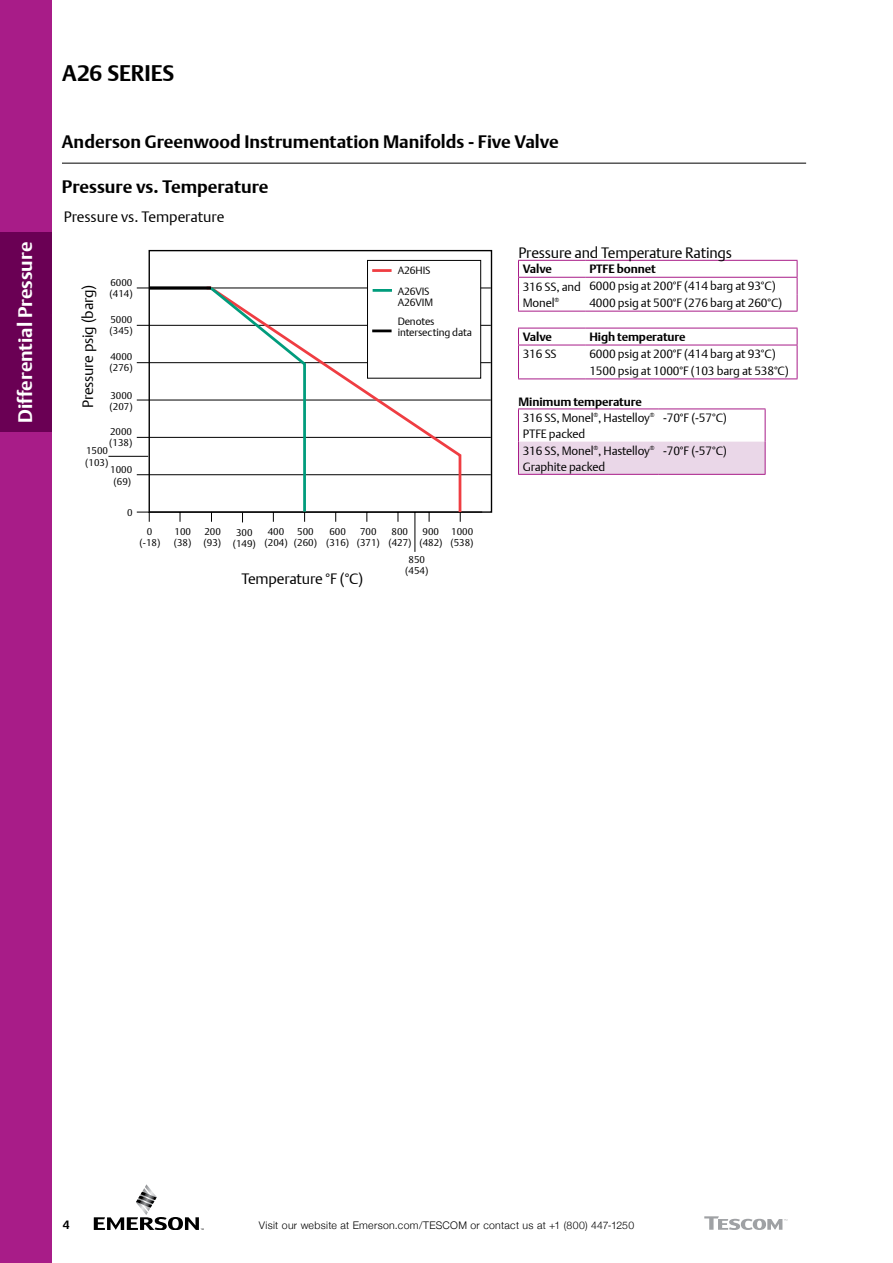
<style>
.page{position:relative;width:893px;height:1263px;background:#fff}
.page>*{position:absolute;margin:0;border:0;box-sizing:border-box;transform-origin:0 0}
.t1{font:700 22.5px "DTL Argo T";color:#000}
.t2{font:700 19.5px "DTL Argo T";color:#fff}
.t3{font:700 18px "DTL Argo T";color:#000}
.t4{font:15px "DTL Argo T Light";letter-spacing:-.01em;color:#000}
.t5{font:12px/15.8px "DTL Argo T Light";letter-spacing:-.01em;color:#000}
.t6{font:700 12px "DTL Argo T";letter-spacing:-.01em;color:#000}
.t7{font:300 10.5px "Helvetica Neue";letter-spacing:.03em;color:#000}
.t8{font:10.5px/21px "DTL Argo T Light";letter-spacing:-.01em;color:#000}
.t9{font:9.75px/11.1px "DTL Argo T Light";color:#000;text-align:center}
</style>
<div class="page">
<div style="left:0;top:0;width:51px;height:1263px;background:#a81c88"></div>
<svg style="left:94px;top:1184px;width:110px;height:46px"></svg>
<hr style="left:62px;top:163px;width:744px;height:1px;background:#000">
<svg style="left:704px;top:1216px;width:83px;height:14px"></svg>
<div style="left:0;top:233px;width:51px;height:199px;background:#6a0054"></div>
<hr style="left:415px;top:512px;width:1px;height:40px;background:#000">
<hr style="left:108px;top:456px;width:40px;height:1px;background:#000">
<hr style="left:137px;top:512px;width:345px;height:1px;background:#000">
<hr style="left:137px;top:288px;width:354px;height:1px;background:#000">
<hr style="left:137px;top:325px;width:354px;height:1px;background:#000">
<hr style="left:137px;top:362px;width:354px;height:1px;background:#000">
<hr style="left:137px;top:400px;width:354px;height:1px;background:#000">
<hr style="left:137px;top:437px;width:354px;height:1px;background:#000">
<hr style="left:137px;top:474px;width:354px;height:1px;background:#000">
<div style="left:149px;top:250px;width:343px;height:263px;border:1px solid #000"></div>
<svg style="left:204px;top:286px;width:259px;height:229px"></svg>
<svg style="left:207px;top:286px;width:102px;height:82px"></svg>
<hr style="left:149px;top:287px;width:62px;height:2px;background:#000">
<div style="left:367px;top:260px;width:114px;height:118px;background:#fff;border:1px solid #000"></div>
<hr style="left:372px;top:269px;width:20px;height:3px;background:#ef3d42">
<hr style="left:372px;top:329px;width:20px;height:3px;background:#000">
<hr style="left:373px;top:289px;width:19px;height:3px;background:#009c7c">
<hr style="left:518px;top:277px;width:67px;height:1px;background:#a81c88">
<hr style="left:585px;top:277px;width:212px;height:1px;background:#a81c88">
<hr style="left:518px;top:260px;width:67px;height:1px;background:#a81c88">
<hr style="left:585px;top:260px;width:212px;height:1px;background:#a81c88">
<svg style="left:518px;top:261px;width:1px;height:50px"></svg>
<hr style="left:518px;top:311px;width:67px;height:1px;background:#a81c88">
<svg style="left:797px;top:261px;width:1px;height:50px"></svg>
<hr style="left:585px;top:311px;width:212px;height:1px;background:#a81c88">
<hr style="left:518px;top:378px;width:67px;height:1px;background:#a81c88">
<hr style="left:585px;top:378px;width:212px;height:1px;background:#a81c88">
<hr style="left:518px;top:328px;width:67px;height:1px;background:#a81c88">
<svg style="left:518px;top:328px;width:1px;height:50px"></svg>
<hr style="left:585px;top:328px;width:212px;height:1px;background:#a81c88">
<svg style="left:797px;top:328px;width:1px;height:50px"></svg>
<hr style="left:518px;top:345px;width:67px;height:1px;background:#a81c88">
<hr style="left:585px;top:345px;width:212px;height:1px;background:#a81c88">
<div style="left:519px;top:442px;width:246px;height:32px;background:#ead7e8"></div>
<hr style="left:518px;top:409px;width:141px;height:1px;background:#a81c88">
<hr style="left:518px;top:409px;width:1px;height:33px;background:#a81c88">
<hr style="left:659px;top:409px;width:106px;height:1px;background:#a81c88">
<hr style="left:765px;top:409px;width:1px;height:33px;background:#a81c88">
<hr style="left:518px;top:442px;width:1px;height:32px;background:#a81c88">
<hr style="left:765px;top:442px;width:1px;height:32px;background:#a81c88">
<hr style="left:518px;top:474px;width:141px;height:1px;background:#a81c88">
<hr style="left:659px;top:474px;width:106px;height:1px;background:#a81c88">
<h2 class="t2" style="left:14px;top:423px;width:183px;rotate:-90deg">Differential Pressure</h2>
<h1 class="t1" style="left:62px;top:60px;width:114px">A26 SERIES</h1>
<h3 class="t3" style="left:62px;top:131px;width:498px">Anderson Greenwood Instrumentation Manifolds - Five Valve</h3>
<h3 class="t3" style="left:62px;top:176px;width:208px">Pressure vs. Temperature</h3>
<p class="t4" style="left:64px;top:207px;width:162px">Pressure vs. Temperature</p>
<p class="t9" style="left:110px;top:277px;width:25px;text-align:left">6000 (414)</p>
<p class="t9" style="left:110px;top:314px;width:25px;text-align:left">5000 (345)</p>
<p class="t9" style="left:110px;top:351px;width:25px;text-align:left">4000 (276)</p>
<p class="t9" style="left:110px;top:390px;width:25px;text-align:left">3000 (207)</p>
<p class="t9" style="left:109px;top:426px;width:25px;text-align:left">2000 (138)</p>
<p class="t9" style="left:110px;top:464px;width:23px">1000 (69)</p>
<p class="t9" style="left:127px;top:506px;width:7px">0</p>
<p class="t4" style="left:79px;top:408px;width:125px;rotate:-90deg">Pressure psig (barg)</p>
<p class="t9" style="left:85px;top:445px;width:25px;text-align:left">1500 (103)</p>
<p class="t8" style="left:398px;top:260px;width:34px">A26HIS<br>A26VIS</p>
<p class="t8" style="left:398px;top:292px;width:38px;line-height:19.5px">A26VIM<br>Denotes</p>
<p class="t8" style="left:398px;top:321px;width:76px">intersecting data</p>
<p class="t9" style="left:140px;top:526px;width:22px">0 (-18)</p>
<p class="t9" style="left:174px;top:526px;width:19px;text-align:left">100 (38)</p>
<p class="t9" style="left:204px;top:526px;width:19px;text-align:left">200 (93)</p>
<p class="t9" style="left:233px;top:527px;width:25px">300 (149)</p>
<p class="t9" style="left:265px;top:526px;width:25px">400 (204)</p>
<p class="t9" style="left:294px;top:526px;width:25px">500 (260)</p>
<p class="t9" style="left:326px;top:526px;width:25px">600 (316)</p>
<p class="t9" style="left:357px;top:526px;width:25px">700 (371)</p>
<p class="t9" style="left:388px;top:526px;width:25px">800 (427)</p>
<p class="t9" style="left:419px;top:526px;width:25px">900 (482)</p>
<p class="t9" style="left:450px;top:526px;width:25px;text-align:left">1000 (538)</p>
<p class="t4" style="left:241px;top:570px;width:123px">Temperature °F (°C)</p>
<p class="t9" style="left:405px;top:554px;width:25px">850 (454)</p>
<p class="t4" style="left:518px;top:244px;width:215px">Pressure and Temperature Ratings</p>
<p class="t6" style="left:523px;top:262px;width:31px">Valve</p>
<p class="t6" style="left:589px;top:262px;width:68px">PTFE bonnet</p>
<p class="t5" style="left:523px;top:279px;width:60px">316 SS, and<br>Monel<sup>®</sup></p>
<p class="t5" style="left:589px;top:278px;width:194px;line-height:17px">6000 psig at 200°F (414 barg at 93°C)<br>4000 psig at 500°F (276 barg at 260°C)</p>
<p class="t6" style="left:523px;top:330px;width:31px">Valve</p>
<p class="t6" style="left:589px;top:330px;width:98px">High temperature</p>
<p class="t5" style="left:523px;top:346px;width:35px">316 SS</p>
<p class="t5" style="left:589px;top:345px;width:201px;line-height:17px">6000 psig at 200°F (414 barg at 93°C)<br>1500 psig at 1000°F (103 barg at 538°C)</p>
<p class="t6" style="left:518px;top:394px;width:125px">Minimum temperature</p>
<p class="t5" style="left:523px;top:410px;width:133px">316 SS, Monel<sup>®</sup>, Hastelloy<sup>®<br></sup>PTFE packed</p>
<p class="t5" style="left:663px;top:410px;width:65px">-70°F (-57°C)</p>
<p class="t5" style="left:523px;top:442px;width:133px">316 SS, Monel<sup>®</sup>, Hastelloy<sup>®<br></sup>Graphite packed</p>
<p class="t5" style="left:663px;top:442px;width:65px">-70°F (-57°C)</p>
<p class="t6" style="left:63px;top:1217px;width:8px">4</p>
<p class="t7" style="left:259px;top:1217px;width:377px">Visit our website at Emerson.com/TESCOM or contact us at +1 (800) 447-1250</p>
</div>
